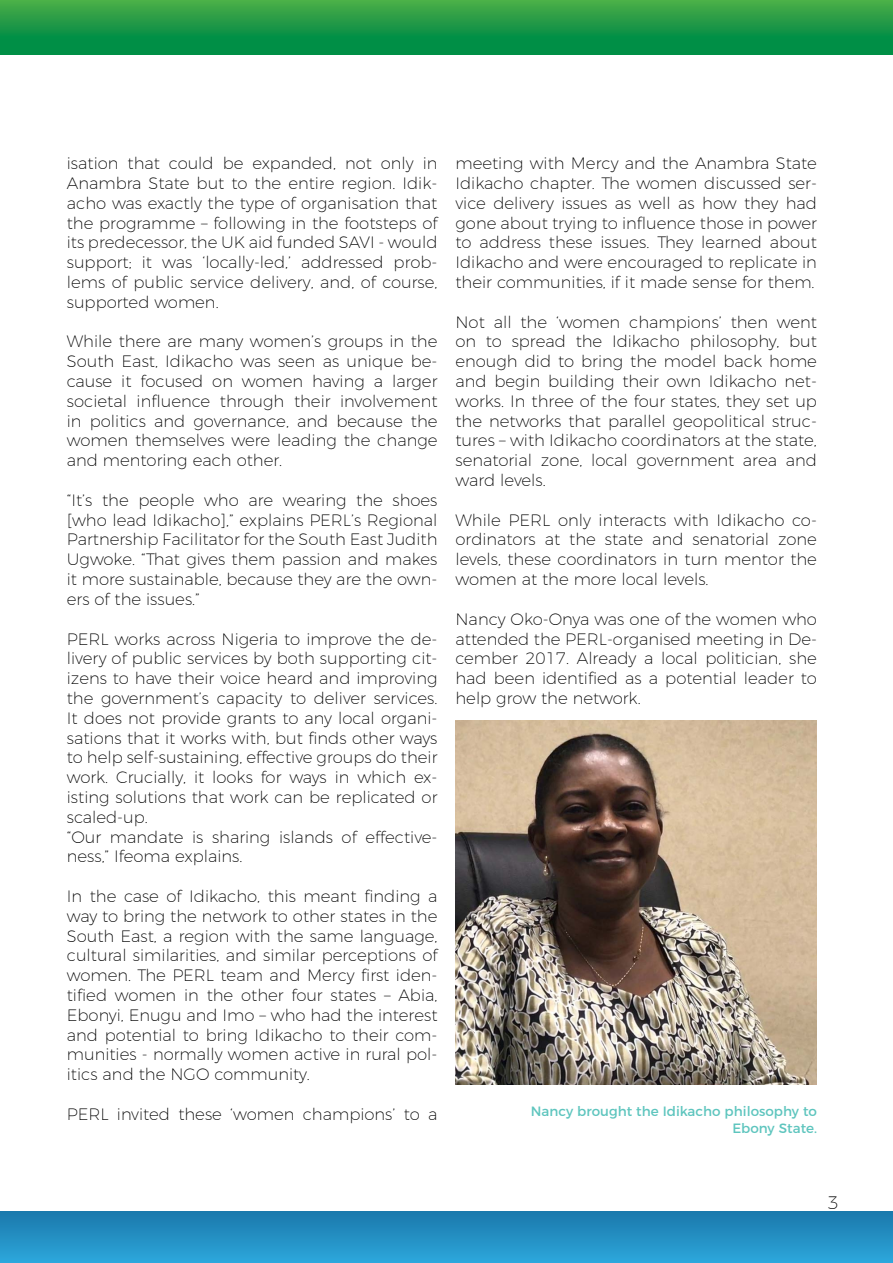
<style>
.page{position:relative;width:893px;height:1263px;background:#fff}
.page>*{position:absolute;margin:0;border:0;box-sizing:border-box;transform-origin:0 0}
.t1{font:200 18px "Montserrat";color:#000}
.t2{font:200 16.5px/19.8px "Montserrat";color:#000;text-align:justify}
.t3{font:13.5px/16.2px "Montserrat";color:#5ec5be;text-align:right}
</style>
<div class="page">
<div style="left:0;top:1211px;width:893px;height:52px;background:linear-gradient(to bottom,#1b78ab,#2ca6db)"></div>
<div style="left:0;top:0;width:893px;height:55px;background:linear-gradient(to bottom,#47aa48,#008746)"></div>
<img style="left:455px;top:721px;width:362px;height:364px">
<p class="t2" style="left:67px;top:152px;width:372px">isation that could be expanded, not only in Anambra State but to the entire region. Idik&shy;acho was exactly the type of organisation that the programme – following in the footsteps of its predecessor, the UK aid funded SAVI - would support; it was ‘locally-led,’ addressed prob&shy;lems of public service delivery, and, of course, supported women.</p>
<p class="t2" style="left:67px;top:330px;width:372px">While there are many women’s groups in the South East, Idikacho was seen as unique be&shy;cause it focused on women having a larger societal influence through their involvement in politics and governance, and because the women themselves were leading the change and mentoring each other.</p>
<p class="t2" style="left:67px;top:489px;width:372px">“It’s the people who are wearing the shoes [who lead Idikacho],” explains PERL’s Regional Partnership Facilitator for the South East Judith Ugwoke. “That gives them passion and makes it more sustainable, because they are the own&shy;ers of the issues.”</p>
<p class="t2" style="left:67px;top:627px;width:372px;text-align:left">PERL works across Nigeria to improve the de&shy;livery of public services by both supporting cit&shy;izens to have their voice heard and improving the government’s capacity to deliver services.<br>It does not provide grants to any local organi&shy;sations that it works with, but finds other ways to help self-sustaining, effective groups do their work. Crucially, it looks for ways in which ex&shy;isting solutions that work can be replicated or scaled-up.<br>“Our mandate is sharing islands of effective&shy;ness,” Ifeoma explains.</p>
<p class="t2" style="left:67px;top:885px;width:372px">In the case of Idikacho, this meant finding a way to bring the network to other states in the South East, a region with the same language, cultural similarities, and similar perceptions of women. The PERL team and Mercy first iden&shy;tified women in the other four states – Abia, Ebonyi, Enugu and Imo – who had the interest and potential to bring Idikacho to their com&shy;munities - normally women active in rural pol&shy;itics and the NGO community.</p>
<p class="t2" style="left:67px;top:1102px;width:372px">PERL invited these ‘women champions’ to a</p>
<p class="t2" style="left:455px;top:152px;width:363px">meeting with Mercy and the Anambra State Idikacho chapter. The women discussed ser&shy;vice delivery issues as well as how they had gone about trying to influence those in power to address these issues. They learned about Idikacho and were encouraged to replicate in their communities, if it made sense for them.</p>
<p class="t2" style="left:455px;top:310px;width:363px">Not all the ‘women champions’ then went on to spread the Idikacho philosophy, but enough did to bring the model back home and begin building their own Idikacho net&shy;works. In three of the four states, they set up the networks that parallel geopolitical struc&shy;tures – with Idikacho coordinators at the state, senatorial zone, local government area and ward levels.</p>
<p class="t2" style="left:455px;top:508px;width:363px">While PERL only interacts with Idikacho co&shy;ordinators at the state and senatorial zone levels, these coordinators in turn mentor the women at the more local levels.</p>
<p class="t2" style="left:455px;top:607px;width:363px">Nancy Oko-Onya was one of the women who attended the PERL-organised meeting in De&shy;cember 2017. Already a local politician, she had been identified as a potential leader to help grow the network.</p>
<p class="t3" style="left:531px;top:1102px;width:288px">Nancy brought the Idikacho philosophy to<br>Ebony State.</p>
<p class="t1" style="left:828px;top:1189px;width:13px">3</p>
</div>
